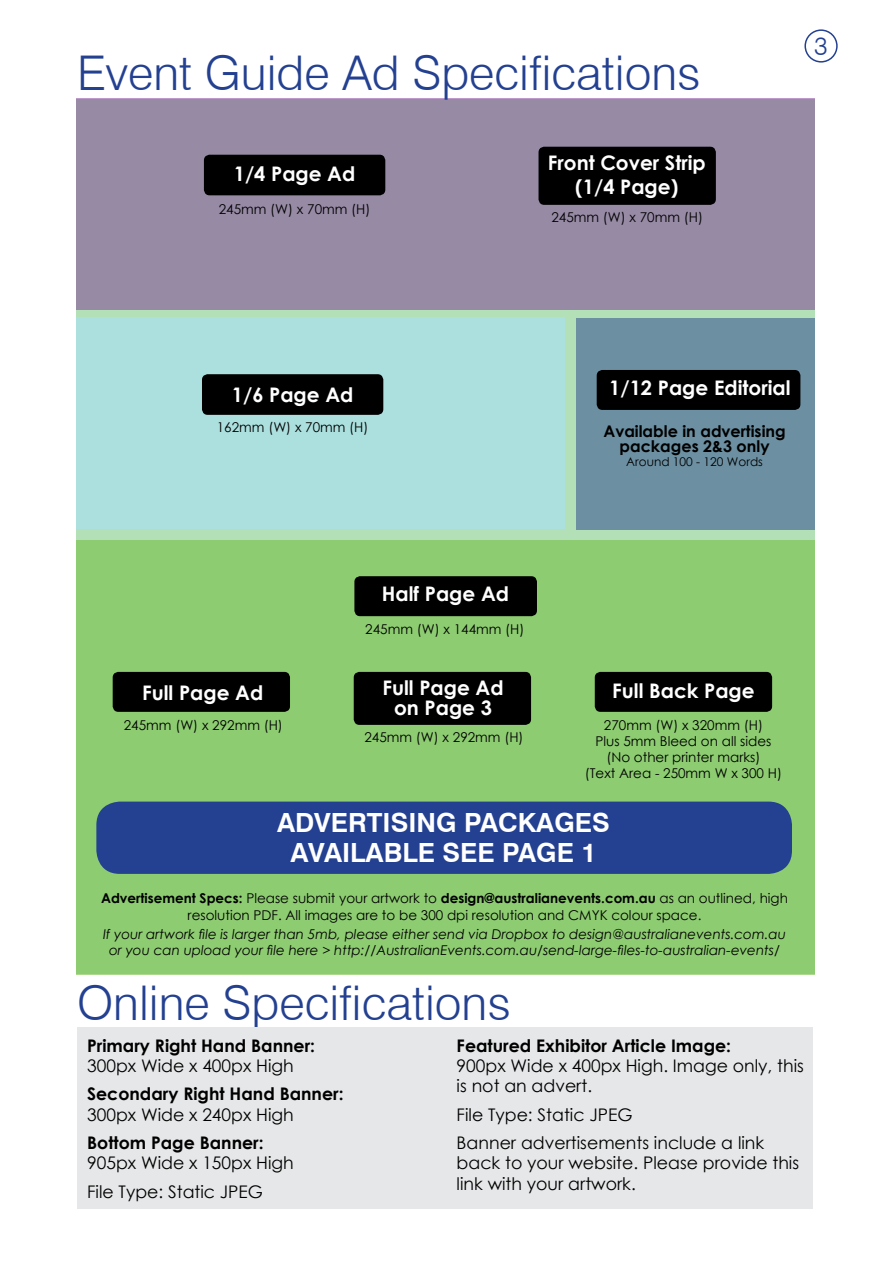
<style>
.page{position:relative;width:893px;height:1263px;background:#fff}
.page>*{position:absolute;margin:0;border:0;box-sizing:border-box;transform-origin:0 0}
.t1{font:300 47.85px "Swiss 721 BT";color:#234091}
.t2{font:700 26.4px/29.7px "Swiss 721 BT";color:#fff;text-align:center}
.t3{font:300 25.5px "Swiss 721 BT";color:#234091}
.t4{font:700 20.1px/20.1px "Century Gothic";color:#fff;text-align:center}
.t5{font:17.4px/28.5px "Century Gothic";color:#000}
.t6{font:700 17.4px "Century Gothic";color:#000}
.t7{font:700 16.05px/15px "Century Gothic";color:#000;text-align:center}
.t8{font:13.5px/16.2px "Century Gothic";color:#000;text-align:center}
.t9{font:italic 13.5px/16.2px "Century Gothic";color:#000;text-align:center}
.t10{font:12px "Century Gothic";color:#000}
.s1{font-weight:700}
</style>
<div class="page">
<svg style="left:76px;top:309px;width:739px;height:231px;background:#b0dbb6"></svg>
<div style="left:76px;top:317px;width:489px;height:211px;background:#ace0de"></div>
<div style="left:202px;top:374px;width:181px;height:41px;background:#000;border-radius:6px"></div>
<div style="left:76px;top:98px;width:739px;height:211px;background:#978aa5"></div>
<div style="left:804px;top:29px;width:34px;height:34px;border:2px solid #234091;border-radius:50%"></div>
<div style="left:76px;top:540px;width:739px;height:434px;background:#8dcc71"></div>
<div style="left:354px;top:576px;width:183px;height:40px;background:#000;border-radius:6px"></div>
<div style="left:204px;top:155px;width:181px;height:40px;background:#000;border-radius:6px"></div>
<div style="left:113px;top:672px;width:177px;height:40px;background:#000;border-radius:6px"></div>
<div style="left:354px;top:672px;width:177px;height:53px;background:#000;border-radius:6px"></div>
<div style="left:595px;top:672px;width:177px;height:40px;background:#000;border-radius:6px"></div>
<div style="left:538px;top:147px;width:178px;height:58px;background:#000;border-radius:6px"></div>
<div style="left:576px;top:318px;width:238px;height:211px;background:#6c90a2"></div>
<div style="left:597px;top:370px;width:203px;height:40px;background:#000;border-radius:6px"></div>
<div style="left:96px;top:801px;width:696px;height:73px;background:#234091;border-radius:23px"></div>
<div style="left:78px;top:1028px;width:735px;height:181px;background:#e6e7e8"></div>
<h1 class="t1" style="left:77px;top:44px;width:625px">Event Guide Ad Specifications</h1>
<h3 class="t4" style="left:234px;top:163px;width:123px">1/4 Page Ad</h3>
<p class="t8" style="left:219px;top:201px;width:153px">245mm (W) x 70mm (H)</p>
<h3 class="t4" style="left:548px;top:150px;width:160px;line-height:24px">Front Cover Strip (1/4 Page)</h3>
<p class="t8" style="left:551px;top:209px;width:153px">245mm (W) x 70mm (H)</p>
<h3 class="t3" style="left:814px;top:30px;width:15px">3</h3>
<h3 class="t4" style="left:232px;top:384px;width:123px">1/6 Page Ad</h3>
<p class="t8" style="left:217px;top:419px;width:153px">162mm (W) x 70mm (H)</p>
<h3 class="t4" style="left:142px;top:681px;width:123px">Full Page Ad</h3>
<p class="t8" style="left:124px;top:717px;width:161px">245mm (W) x 292mm (H)</p>
<h3 class="t4" style="left:382px;top:583px;width:129px">Half Page Ad</h3>
<p class="t8" style="left:365px;top:621px;width:161px">245mm (W) x 144mm (H)</p>
<h3 class="t4" style="left:382px;top:676px;width:123px">Full Page Ad on Page 3</h3>
<p class="t8" style="left:364px;top:728px;width:161px">245mm (W) x 292mm (H)</p>
<h3 class="t4" style="left:609px;top:377px;width:183px">1/12 Page Editorial</h3>
<p class="t7" style="left:603px;top:423px;width:184px">Available in advertising packages 2&amp;3 only</p>
<p class="t10" style="left:626px;top:453px;width:138px">Around 100 - 120 Words</p>
<h3 class="t4" style="left:612px;top:679px;width:144px">Full Back Page</h3>
<p class="t8" style="left:585px;top:716px;width:199px">270mm (W) x 320mm (H)<br>Plus 5mm Bleed on all sides (No other printer marks)<br>(Text Area - 250mm W x 300 H)</p>
<h2 class="t2" style="left:277px;top:807px;width:334px">ADVERTISING PACKAGES<br>AVAILABLE SEE PAGE 1</h2>
<p class="t8" style="left:101px;top:890px;width:688px"><span class="s1">Advertisement Specs:</span> Please submit your artwork to <span class="s1">design@australianevents.com.au</span> as an outlined, high resolution PDF. All images are to be 300 dpi resolution and CMYK colour space.</p>
<p class="t9" style="left:103px;top:926px;width:684px">If your artwork file is larger than 5mb, please either send via Dropbox to design@australianevents.com.au or you can upload your file here &gt; http://AustralianEvents.com.au/send-large-files-to-australian-events/</p>
<h1 class="t1" style="left:77px;top:973px;width:435px">Online Specifications</h1>
<p class="t6" style="left:87px;top:1032px;width:229px">Primary Right Hand Banner:</p>
<p class="t5" style="left:87px;top:1051px;width:208px">300px Wide x 400px High</p>
<p class="t6" style="left:87px;top:1081px;width:258px">Secondary Right Hand Banner:</p>
<p class="t5" style="left:87px;top:1100px;width:208px">300px Wide x 240px High</p>
<p class="t6" style="left:87px;top:1129px;width:178px">Bottom Page Banner:</p>
<p class="t5" style="left:87px;top:1148px;width:208px">905px Wide x 150px High<br>File Type: Static JPEG</p>
<p class="t6" style="left:457px;top:1032px;width:276px">Featured Exhibitor Article Image:</p>
<p class="t5" style="left:457px;top:1055px;width:349px;line-height:20.2px">900px Wide x 400px High. Image only, this is not an advert.</p>
<p class="t5" style="left:457px;top:1100px;width:309px">File Type: Static JPEG<br>Banner advertisements include a link</p>
<p class="t5" style="left:457px;top:1153px;width:344px;line-height:20.2px">back to your website. Please provide this link with your artwork.</p>
</div>
